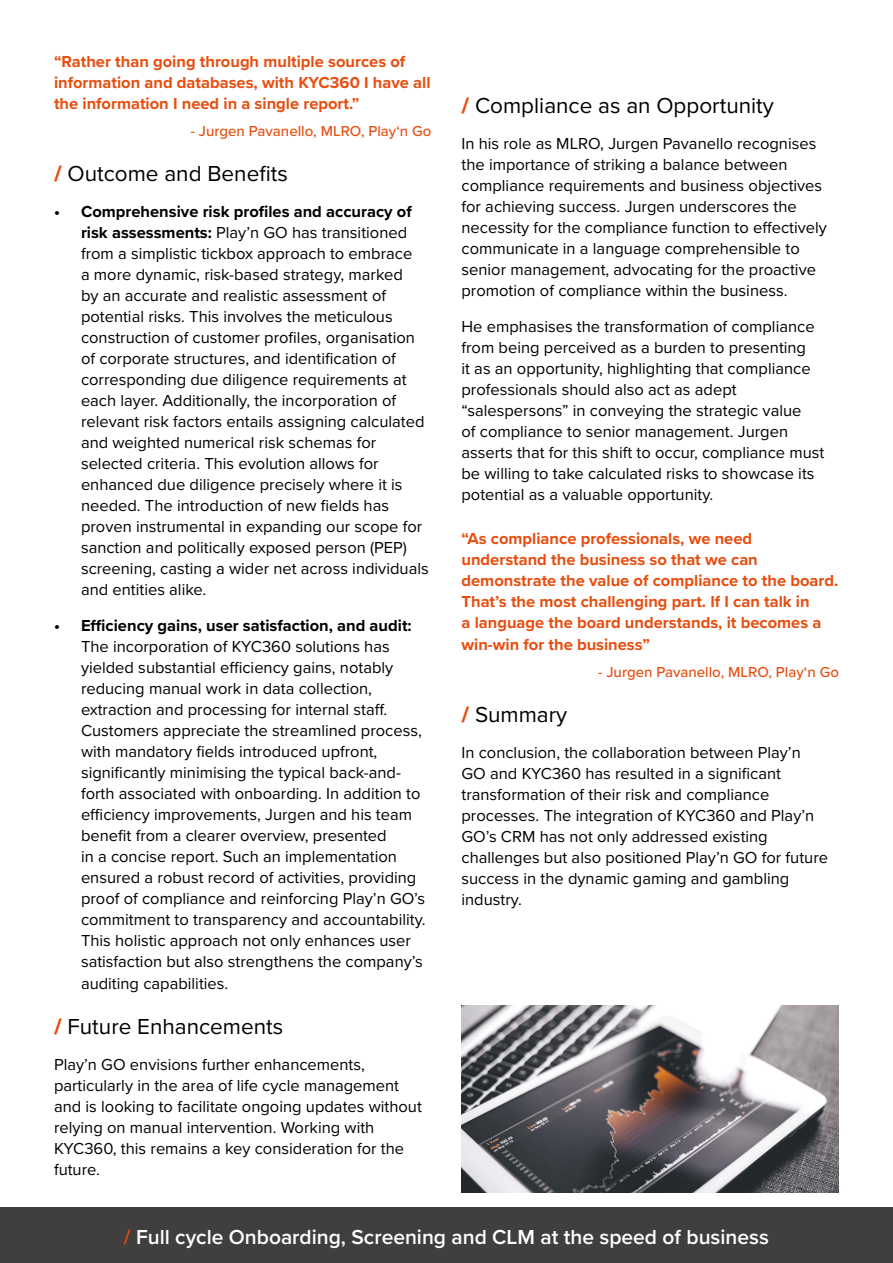
<style>
.page{position:relative;width:893px;height:1263px;background:#fff}
.page>*{position:absolute;margin:0;border:0;box-sizing:border-box;transform-origin:0 0}
.t1{font:22.5px "Proxima Nova";color:#000}
.t2{font:600 21px "Proxima Nova";color:#fff}
.t3{font:16.5px/21px "Proxima Nova";color:#000}
.t4{font:700 16.5px/21px "Proxima Nova";color:#e74e0f}
.t5{font:700 16.5px "Proxima Nova";color:#000}
.t6{font:500 15px "Proxima Nova";color:#e74e0f}
.s1{font-family:"Proxima Nova Extrabld";color:#e74e0f}
.s2{font-weight:700}
.s3{color:#e74e0f}
</style>
<div class="page">
<img style="left:461px;top:1005px;width:378px;height:188px">
<div style="left:0;top:1208px;width:893px;height:55px;background:#413e3e"></div>
<p class="t4" style="left:54px;top:51px;width:378px">“Rather than going through multiple sources of information and databases, with KYC360 I have all the information I need in a single report.”</p>
<p class="t6" style="left:191px;top:119px;width:242px">- Jurgen Pavanello, MLRO, Play‘n Go</p>
<h1 class="t1" style="left:54px;top:156px;width:235px"><span class="s1">/</span> Outcome and Benefits</h1>
<p class="t3" style="left:81px;top:200px;width:349px;text-indent:-27px"><span class="s2">• Comprehensive risk profiles and accuracy of risk assessments:</span> Play’n GO has transitioned from a simplistic tickbox approach to embrace<br>a more dynamic, risk-based strategy, marked<br>by an accurate and realistic assessment of potential risks. This involves the meticulous construction of customer profiles, organisation of corporate structures, and identification of corresponding due diligence requirements at each layer. Additionally, the incorporation of relevant risk factors entails assigning calculated and weighted numerical risk schemas for selected criteria. This evolution allows for enhanced due diligence precisely where it is needed. The introduction of new fields has proven instrumental in expanding our scope for sanction and politically exposed person (PEP) screening, casting a wider net across individuals and entities alike.</p>
<p class="t5" style="left:54px;top:613px;width:359px">• Efficiency gains, user satisfaction, and audit:</p>
<p class="t3" style="left:81px;top:635px;width:346px">The incorporation of KYC360 solutions has yielded substantial efficiency gains, notably reducing manual work in data collection, extraction and processing for internal staff.<br>Customers appreciate the streamlined process, with mandatory fields introduced upfront, significantly minimising the typical back-and&shy;forth associated with onboarding. In addition to efficiency improvements, Jurgen and his team benefit from a clearer overview, presented<br>in a concise report. Such an implementation ensured a robust record of activities, providing proof of compliance and reinforcing Play’n GO’s commitment to transparency and accountability.<br>This holistic approach not only enhances user satisfaction but also strengthens the company’s</p>
<p class="t3" style="left:81px;top:972px;width:149px">auditing capabilities.</p>
<h1 class="t1" style="left:54px;top:1010px;width:231px"><span class="s1">/</span> Future Enhancements</h1>
<p class="t3" style="left:54px;top:1053px;width:369px">Play’n GO envisions further enhancements, particularly in the area of life cycle management and is looking to facilitate ongoing updates without relying on manual intervention. Working with KYC360, this remains a key consideration for the future.</p>
<h1 class="t1" style="left:461px;top:89px;width:314px"><span class="s1">/</span> Compliance as an Opportunity</h1>
<p class="t3" style="left:461px;top:132px;width:367px">In his role as MLRO, Jurgen Pavanello recognises the importance of striking a balance between compliance requirements and business objectives for achieving success. Jurgen underscores the necessity for the compliance function to effectively communicate in a language comprehensible to senior management, advocating for the proactive promotion of compliance within the business.</p>
<p class="t3" style="left:461px;top:316px;width:364px">He emphasises the transformation of compliance from being perceived as a burden to presenting<br>it as an opportunity, highlighting that compliance professionals should also act as adept “salespersons” in conveying the strategic value<br>of compliance to senior management. Jurgen asserts that for this shift to occur, compliance must be willing to take calculated risks to showcase its potential as a valuable opportunity.</p>
<p class="t4" style="left:461px;top:527px;width:378px">“As compliance professionals, we need understand the business so that we can demonstrate the value of compliance to the board.<br>That’s the most challenging part. If I can talk in<br>a language the board understands, it becomes a</p>
<p class="t4" style="left:461px;top:634px;width:190px">win-win for the business”</p>
<p class="t6" style="left:598px;top:661px;width:242px">- Jurgen Pavanello, MLRO, Play‘n Go</p>
<h1 class="t1" style="left:461px;top:697px;width:107px"><span class="s1">/</span> Summary</h1>
<p class="t3" style="left:461px;top:741px;width:368px">In conclusion, the collaboration between Play’n GO and KYC360 has resulted in a significant transformation of their risk and compliance processes. The integration of KYC360 and Play’n GO’s CRM has not only addressed existing challenges but also positioned Play’n GO for future success in the dynamic gaming and gambling industry.</p>
<p class="t2" style="left:124px;top:1221px;width:646px"><span class="s3">/</span> Full cycle Onboarding, Screening and CLM at the speed of business</p>
</div>
